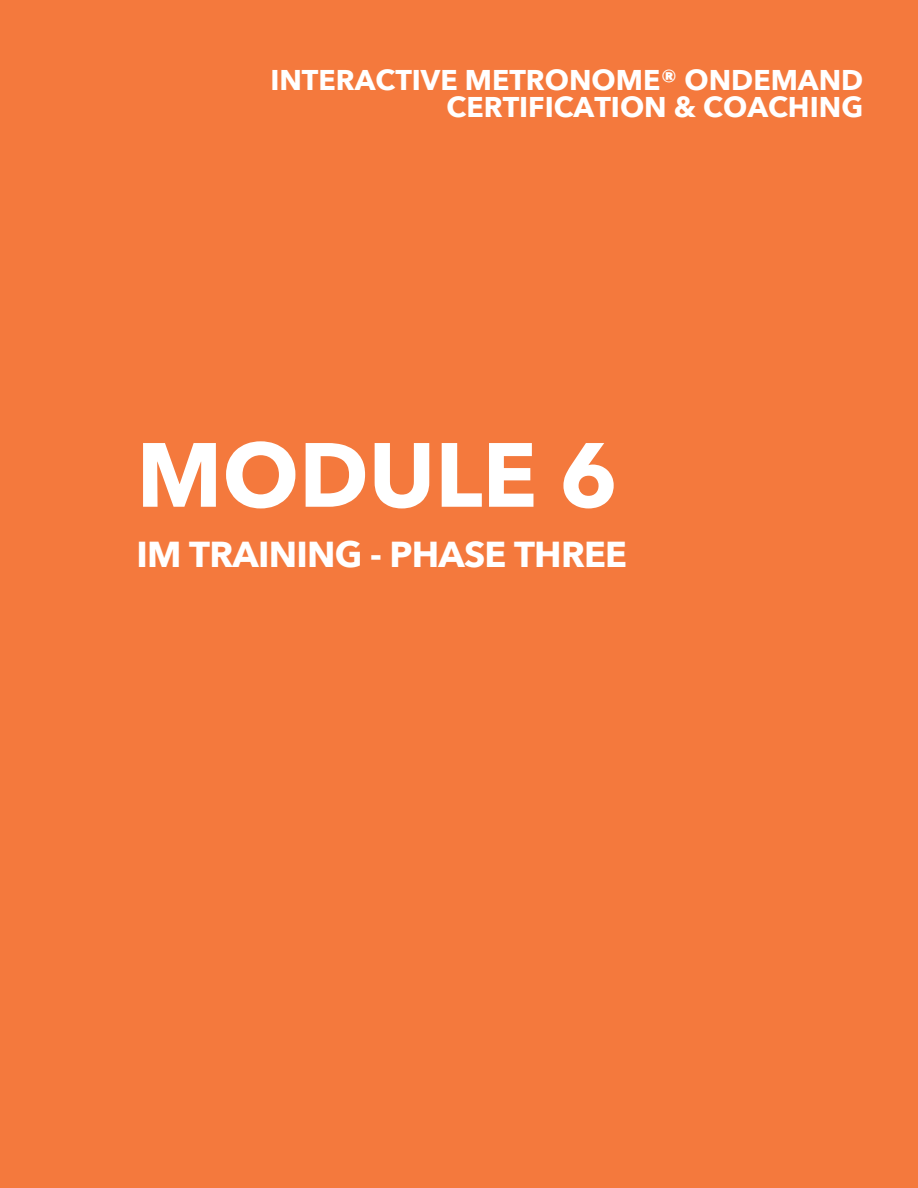
<style>
.page{position:relative;width:918px;height:1188px;background:#f4793d}
.page>*{position:absolute;margin:0;border:0;box-sizing:border-box;transform-origin:0 0}
.t1{font:700 90px "Avenir Next";color:#fff}
.t2{font:700 36px "Avenir Next";letter-spacing:-.02em;color:#fff}
.t3{font:700 28.5px/27px "Avenir Next";color:#fff;text-align:right}
</style>
<div class="page">
<p class="t3" style="left:270px;top:66px;width:594px">INTERACTIVE METRONOME® ONDEMAND<br>CERTI FICATION &amp; COACHING</p>
<h1 class="t1" style="left:136px;top:397px;width:483px">MODULE 6</h1>
<p class="t2" style="left:136px;top:523px;width:492px">IM TRAINING - PHASE THREE</p>
</div>
